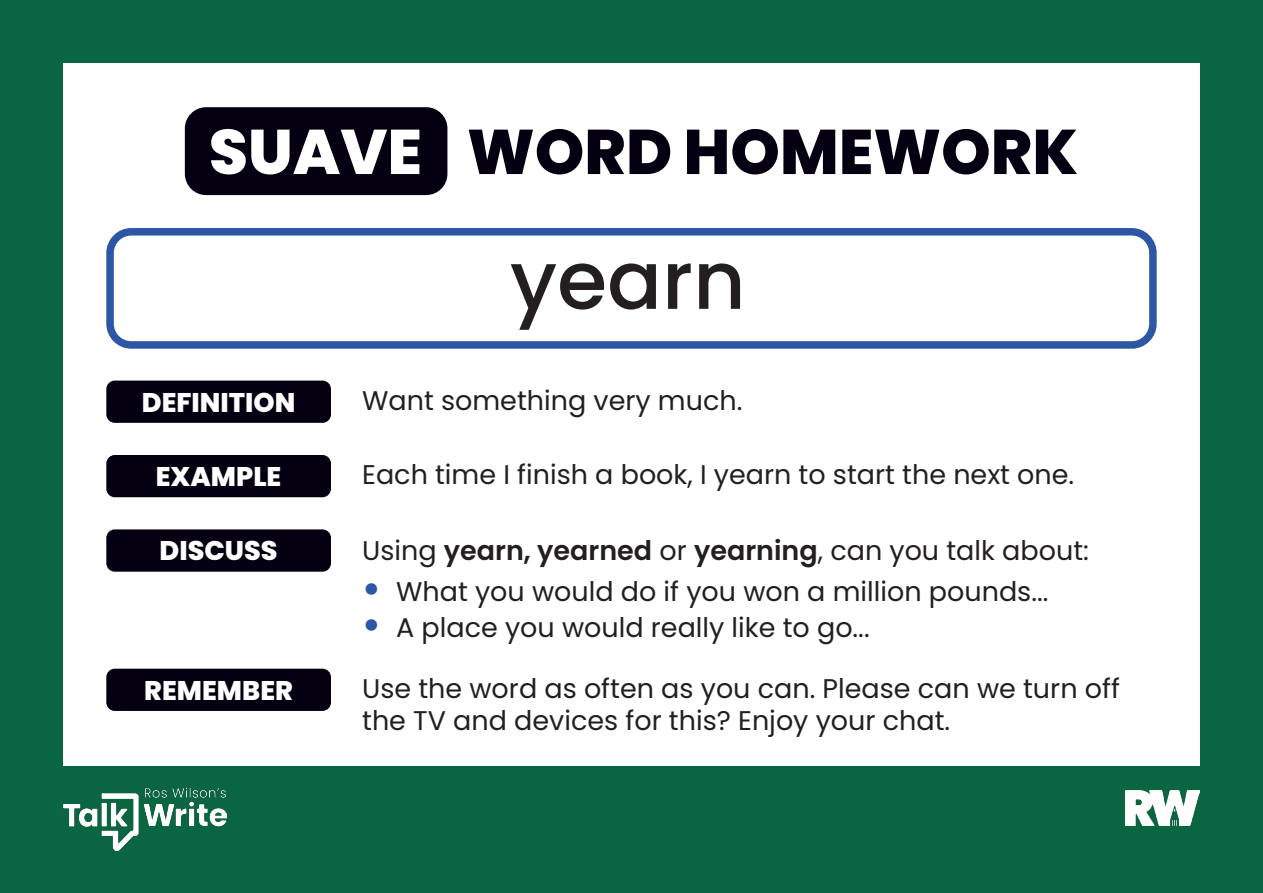
<style>
.page{position:relative;width:1263px;height:893px;background:#fff}
.page>*{position:absolute;margin:0;border:0;box-sizing:border-box;transform-origin:0 0}
.t1{font:500 81px "Poppins";color:#231f20}
.t2{font:800 63px "Poppins";color:#050011}
.t3{font:27px/32.4px "Poppins";color:#231f20}
.t4{font:800 27px "Poppins";color:#fff}
.s1{color:#fff}
.s2{font-weight:600}
.s3{font-weight:800;font-size:36px;color:#2d56a5}
</style>
<div class="page">
<div style="left:0;top:0;width:1263px;height:893px;border:63px solid #0a6641"></div>
<div style="left:185px;top:107px;width:262px;height:88px;background:#050011;border-radius:21px"></div>
<div style="left:0;top:766px;width:1263px;height:127px;background:#0a6641"></div>
<img style="left:1125px;top:790px;width:74px;height:36px">
<div style="left:106px;top:228px;width:1051px;height:121px;border:8px solid #2d56a5;border-radius:21px"></div>
<div style="left:106px;top:381px;width:225px;height:42px;background:#050011;border-radius:9px"></div>
<img style="left:64px;top:787px;width:163px;height:64px">
<div style="left:106px;top:455px;width:225px;height:42px;background:#050011;border-radius:9px"></div>
<div style="left:106px;top:529px;width:225px;height:43px;background:#050011;border-radius:9px"></div>
<div style="left:106px;top:669px;width:225px;height:42px;background:#050011;border-radius:9px"></div>
<h2 class="t2" style="left:209px;top:115px;width:871px"><span class="s1">SUAVE</span> WORD HOMEWORK</h2>
<p class="t1" style="left:510px;top:233px;width:237px">yearn</p>
<p class="t4" style="left:142px;top:386px;width:155px">DEFINITION</p>
<p class="t3" style="left:362px;top:385px;width:382px">Want something very much.</p>
<p class="t4" style="left:156px;top:461px;width:127px">EXAMPLE</p>
<p class="t3" style="left:362px;top:459px;width:714px">Each time I finish a book, I yearn to start the next one.</p>
<p class="t4" style="left:160px;top:535px;width:120px">DISCUSS</p>
<p class="t3" style="left:362px;top:534px;width:728px">Using <span class="s2">yearn, yearned</span> or <span class="s2">yearning</span>, can you talk about:</p>
<p class="t3" style="left:362px;top:575px;width:688px"><span class="s3">•</span> What you would do if you won a million pounds...</p>
<p class="t3" style="left:362px;top:612px;width:509px"><span class="s3">•</span> A place you would really like to go...</p>
<p class="t4" style="left:144px;top:675px;width:150px">REMEMBER</p>
<p class="t3" style="left:362px;top:672px;width:759px">Use the word as often as you can. Please can we turn off the TV and devices for this? Enjoy your chat.</p>
</div>
